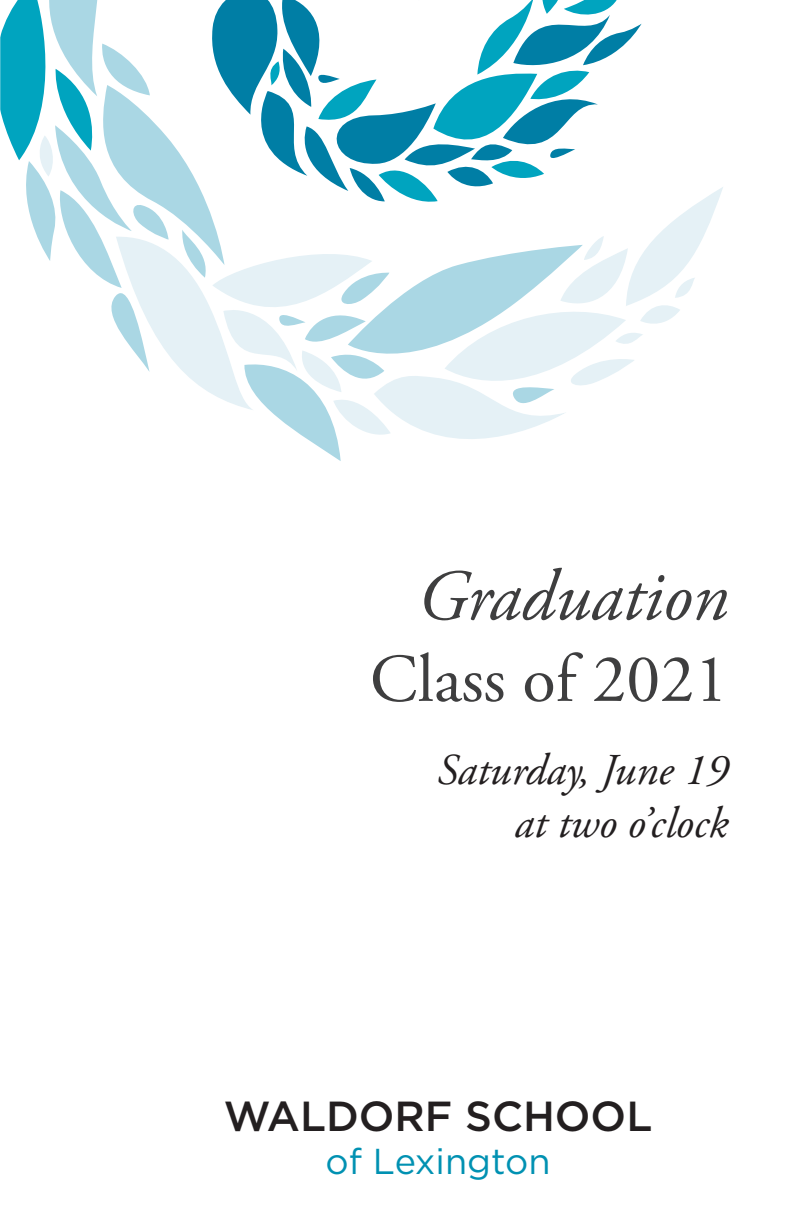
<style>
.page{position:relative;width:792px;height:1224px;background:#fff}
.page>*{position:absolute;margin:0;border:0;box-sizing:border-box;transform-origin:0 0}
.t1{font:italic 72px "Adobe Garamond Pro";color:#3e3e3f}
.t2{font:68px "Adobe Garamond Pro";color:#3e3e3f}
.t3{font:italic 44px/52.8px "Adobe Garamond Pro";color:#231f20;text-align:right}
.t4{font:500 42px "Gotham";color:#231f20}
.t5{font:36px "Gotham";color:#0091b2}
</style>
<div class="page">
<svg style="left:0;top:0;width:723px;height:461px"></svg>
<p class="t1" style="left:417px;top:553px;width:313px">Graduation</p>
<p class="t2" style="left:370px;top:638px;width:360px">Class of 2021</p>
<p class="t3" style="left:437px;top:745px;width:293px">Saturday, June 19 at two o’clock</p>
<p class="t4" style="left:224px;top:1089px;width:430px">WALDORF SCHOOL</p>
<p class="t5" style="left:326px;top:1138px;width:227px">of Lexington</p>
</div>
